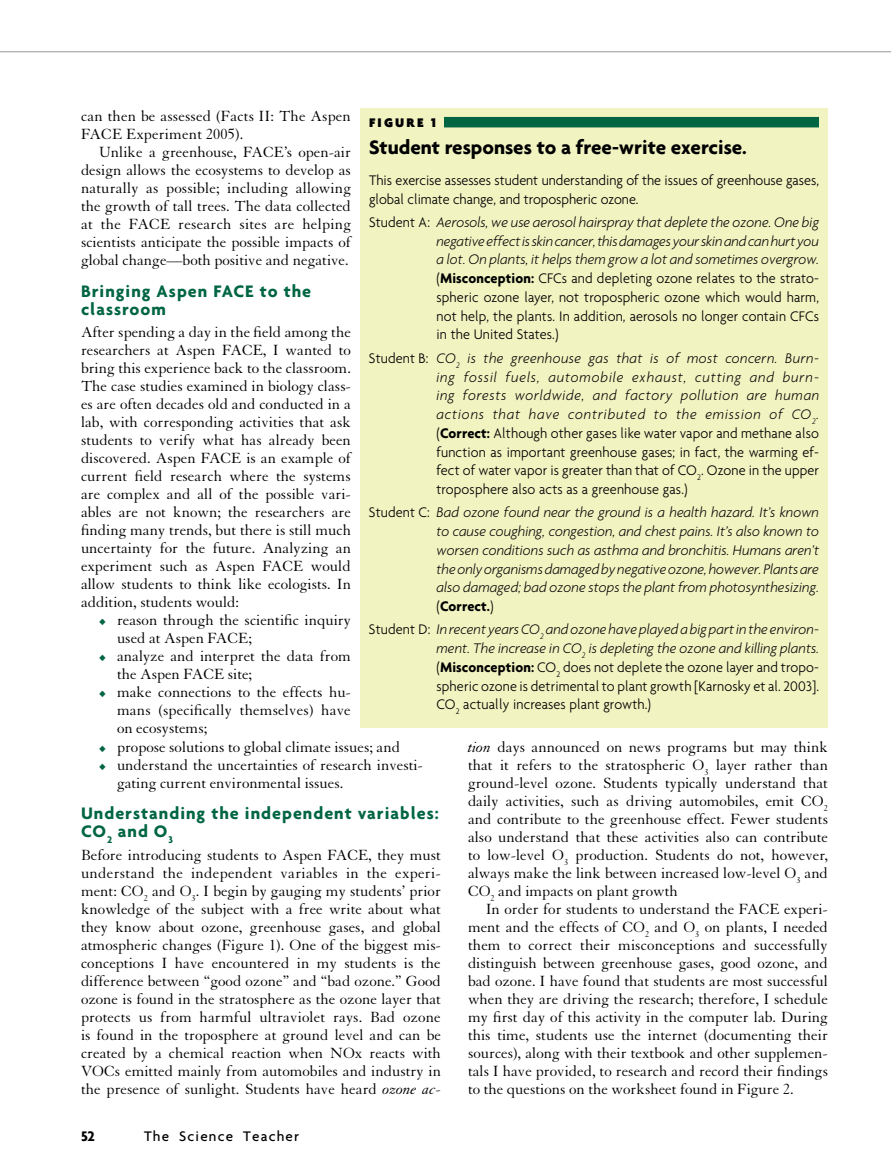
<style>
.page{position:relative;width:891px;height:1175px;background:#fff}
.page>*{position:absolute;margin:0;border:0;box-sizing:border-box;transform-origin:0 0}
.t1{font:700 21px "Agenda";color:#000}
.t2{font:700 18px/18px "Agenda";letter-spacing:.055em;color:#006543}
.t3{font:16.05px/18px "Granjon";color:#000;text-align:justify}
.t4{font:300 15px/18.8px "Agenda";color:#000;text-align:justify;scale:.95 1}
.t5{font:italic 300 15px/18.8px "Agenda";letter-spacing:.01em;color:#000;text-align:justify;scale:.95 1}
.t6{font:500 15px "Agenda";letter-spacing:.075em;color:#000}
.t7{font:700 15px "Agenda";color:#000}
.t8{font:900 13.5px "Agenda";letter-spacing:.165em;color:#000}
.s1{color:#006543}
.s2{font-style:italic}
.s3{font-weight:700}
.s4{font-style:normal}
.s5{font-weight:700;font-style:normal}
</style>
<div class="page">
<hr style="left:0;top:51px;width:891px;height:1px;background:#939598">
<div style="left:360px;top:108px;width:468px;height:619px;background:#f1f3c1"></div>
<div style="left:444px;top:117px;width:375px;height:10px;background:#006543"></div>
<p class="t3" style="left:81px;top:108px;width:271px">can then be assessed (Facts II: The Aspen<br>FACE Experiment 2005).</p>
<p class="t3" style="left:81px;top:144px;width:272px;text-indent:18px">Unlike a greenhouse, FACE’s open-air design allows the ecosystems to develop as naturally as possible; including allowing the growth of tall trees. The data collected at the FACE research sites are helping scientists anticipate the possible impacts of global change—both positive and negative.</p>
<p class="t2" style="left:81px;top:282px;width:232px">Bringing Aspen FACE to the classroom</p>
<p class="t3" style="left:81px;top:324px;width:272px">After spending a day in the field among the researchers at Aspen FACE, I wanted to bring this experience back to the classroom.<br>The case studies examined in biology class&shy;es are often decades old and conducted in a lab, with corresponding activities that ask students to verify what has already been discovered. Aspen FACE is an example of current field research where the systems are complex and all of the possible vari&shy;ables are not known; the researchers are finding many trends, but there is still much uncertainty for the future. Analyzing an experiment such as Aspen FACE would allow students to think like ecologists. In addition, students would:</p>
<p class="t3" style="left:117px;top:612px;width:236px;text-indent:-18px"><span class="s1">◆</span> reason through the scientific inquiry used at Aspen FACE;</p>
<p class="t3" style="left:117px;top:648px;width:236px;text-indent:-18px"><span class="s1">◆</span> analyze and interpret the data from the Aspen FACE site;</p>
<p class="t3" style="left:117px;top:684px;width:236px;text-indent:-18px"><span class="s1">◆</span> make connections to the effects hu&shy;mans (specifically themselves) have on ecosystems;</p>
<p class="t3" style="left:99px;top:738px;width:303px"><span class="s1">◆</span> propose solutions to global climate issues; and</p>
<p class="t3" style="left:117px;top:756px;width:308px;text-indent:-18px"><span class="s1">◆</span> understand the uncertainties of research investi&shy;gating current environmental issues.</p>
<p class="t2" style="left:81px;top:804px;width:359px">Understanding the independent variables:<br>CO<sub>2</sub> and O<sub>3</sub></p>
<p class="t3" style="left:81px;top:846px;width:362px">Before introducing students to Aspen FACE, they must understand the independent variables in the experi&shy;ment: CO<sub>2</sub> and O<sub>3</sub>. I begin by gauging my students’ prior knowledge of the subject with a free write about what they know about ozone, greenhouse gases, and global atmospheric changes (Figure 1). One of the biggest mis&shy;conceptions I have encountered in my students is the difference between “good ozone” and “bad ozone.” Good ozone is found in the stratosphere as the ozone layer that protects us from harmful ultraviolet rays. Bad ozone is found in the troposphere at ground level and can be created by a chemical reaction when NOx reacts with VOCs emitted mainly from automobiles and industry in the presence of sunlight. Students have heard <span class="s2">ozone ac-</span></p>
<p class="t8" style="left:369px;top:114px;width:68px">FIGURE 1</p>
<h1 class="t1" style="left:369px;top:135px;width:379px">Student responses to a free-write exercise.</h1>
<p class="t4" style="left:369px;top:170px;width:475px">This exercise assesses student understanding of the issues of greenhouse gases, global climate change, and tropospheric ozone.</p>
<p class="t4" style="left:436px;top:212px;width:404px;text-indent:-68px">Student A: <span class="s2">Aerosols, we use aerosol hairspray that deplete the ozone. One big negative effect is skin cancer, this damages your skin and can hurt you a lot. On plants, it helps them grow a lot and sometimes overgrow. </span>(<span class="s3">Misconception:</span> CFCs and depleting ozone relates to the strato&shy;spheric ozone layer, not tropospheric ozone which would harm, not help, the plants. In addition, aerosols no longer contain CFCs in the United States.)</p>
<p class="t4" style="left:436px;top:348px;width:404px;text-indent:-68px">Student B: <span class="s2">CO</span><sub>2</sub> <span class="s2">is the greenhouse gas that is of most concern. Burn&shy;ing fossil fuels, automobile exhaust, cutting and burn&shy;ing forests worldwide, and factory pollution are human actions that have contributed to the emission of CO</span><sub>2</sub><span class="s2">. </span>(<span class="s3">Correct:</span> Although other gases like water vapor and methane also function as important greenhouse gases; in fact, the warming ef&shy;fect of water vapor is greater than that of CO<sub>2</sub>. Ozone in the upper troposphere also acts as a greenhouse gas.)</p>
<p class="t5" style="left:436px;top:503px;width:404px;text-indent:-68px"><span class="s4">Student C:</span> Bad ozone found near the ground is a health hazard. It’s known to cause coughing, congestion, and chest pains. It’s also known to worsen conditions such as asthma and bronchitis. Humans aren’t the only organisms damaged by negative ozone, however. Plants are also damaged; bad ozone stops the plant from photosynthesizing. <span class="s4">(</span><span class="s5">Correct.</span><span class="s4">)</span></p>
<p class="t4" style="left:436px;top:620px;width:404px;text-indent:-68px">Student D: <span class="s2">In recent years CO</span><sub>2</sub> <span class="s2">and ozone have played a big part in the environ&shy;ment. The increase in CO</span><sub>2</sub> <span class="s2">is depleting the ozone and killing plants. </span>(<span class="s3">Misconception:</span> CO<sub>2</sub> does not deplete the ozone layer and tropo&shy;spheric ozone is detrimental to plant growth [Karnosky et al. 2003].<br>CO<sub>2</sub> actually increases plant growth.)</p>
<p class="t3" style="left:468px;top:738px;width:362px"><span class="s2">tion</span> days announced on news programs but may think that it refers to the stratospheric O<sub>3</sub> layer rather than ground-level ozone. Students typically understand that daily activities, such as driving automobiles, emit CO<sub>2 </sub>and contribute to the greenhouse effect. Fewer students also understand that these activities also can contribute to low-level O<sub>3</sub> production. Students do not, however, always make the link between increased low-level O<sub>3</sub> and CO<sub>2</sub> and impacts on plant growth</p>
<p class="t3" style="left:468px;top:900px;width:362px;text-indent:18px">In order for students to understand the FACE experi&shy;ment and the effects of CO<sub>2</sub> and O<sub>3</sub> on plants, I needed them to correct their misconceptions and successfully distinguish between greenhouse gases, good ozone, and bad ozone. I have found that students are most successful when they are driving the research; therefore, I schedule my first day of this activity in the computer lab. During this time, students use the internet (documenting their sources), along with their textbook and other supplemen&shy;tals I have provided, to research and record their findings to the questions on the worksheet found in Figure 2.</p>
<p class="t7" style="left:81px;top:1126px;width:15px">52</p>
<p class="t6" style="left:144px;top:1126px;width:157px">The Science Teacher</p>
</div>
